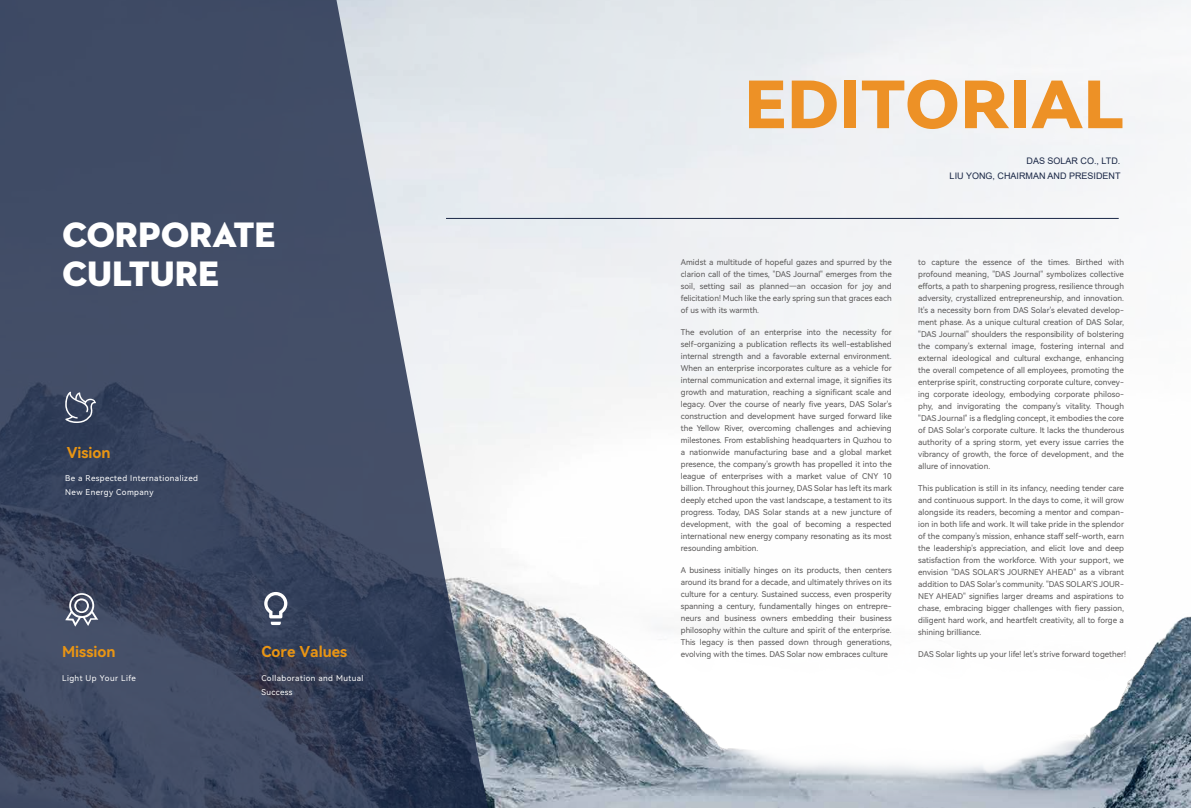
<style>
.page{position:relative;width:1191px;height:808px;background:#fff}
.page>*{position:absolute;margin:0;border:0;box-sizing:border-box;transform-origin:0 0}
.t1{font:65px "Harmony OS Sans SC Black";color:#ed9126;scale:1.07 1}
.t2{font:36px/38.7px "Neutraface 2 Display Titling";color:#fff}
.t3{font:15px "Harmony OS Sans SC Bold";color:#e99513}
.t4{font:9px/15px "Arial";color:#1a2746;text-align:right}
.t5{font:8px/12px "Harmony OS Sans SC";color:#595757;text-align:justify}
.t6{font:8px/14px "Harmony OS Sans SC";letter-spacing:.05em;color:#fff}
</style>
<div class="page">
<img style="left:490px;top:0;width:701px;height:808px">
<svg style="left:0;top:0;width:490px;height:808px;fill:#414c66"></svg>
<hr style="left:446px;top:218px;width:672px;height:1px;background:#1a2746">
<svg style="left:65px;top:593px;width:33px;height:34px"></svg>
<svg style="left:65px;top:392px;width:31px;height:31px"></svg>
<svg style="left:264px;top:592px;width:23px;height:33px"></svg>
<h2 class="t2" style="left:62px;top:215px;width:214px">CORPORATE<br>CULTURE</h2>
<h3 class="t3" style="left:67px;top:442px;width:45px">Vision</h3>
<p class="t6" style="left:65px;top:471px;width:134px">Be a Respected Internationalized<br>New Energy Company</p>
<h3 class="t3" style="left:62px;top:641px;width:55px">Mission</h3>
<p class="t6" style="left:62px;top:670px;width:75px">Light Up Your Life</p>
<h3 class="t3" style="left:261px;top:641px;width:87px">Core Values</h3>
<p class="t6" style="left:261px;top:671px;width:104px">Collaboration and Mutual<br>Success</p>
<h1 class="t1" style="left:744px;top:60px;width:357px">EDITORIAL</h1>
<p class="t4" style="left:949px;top:153px;width:172px">DAS SOLAR CO., LTD.<br>LIU YONG, CHAIRMAN AND PRESIDENT</p>
<p class="t5" style="left:681px;top:256px;width:212px">Amidst a multitude of hopeful gazes and spurred by the clarion call of the times, "DAS Journal" emerges from the soil, setting sail as planned—an occasion for joy and felicitation! Much like the early spring sun that graces each of us with its warmth.</p>
<p class="t5" style="left:681px;top:326px;width:213px">The evolution of an enterprise into the necessity for self-organizing a publication reflects its well-established internal strength and a favorable external environment.<br>When an enterprise incorporates culture as a vehicle for internal communication and external image, it signifies its growth and maturation, reaching a significant scale and legacy. Over the course of nearly five years, DAS Solar's construction and development have surged forward like the Yellow River, overcoming challenges and achieving milestones. From establishing headquarters in Quzhou to a nationwide manufacturing base and a global market presence, the company's growth has propelled it into the league of enterprises with a market value of CNY 10 billion. Throughout this journey, DAS Solar has left its mark deeply etched upon the vast landscape, a testament to its progress. Today, DAS Solar stands at a new juncture of development, with the goal of becoming a respected international new energy company resonating as its most resounding ambition.</p>
<p class="t5" style="left:681px;top:564px;width:212px">A business initially hinges on its products, then centers around its brand for a decade, and ultimately thrives on its culture for a century. Sustained success, even prosperity spanning a century, fundamentally hinges on entrepre&shy;neurs and business owners embedding their business philosophy within the culture and spirit of the enterprise.<br>This legacy is then passed down through generations, evolving with the times. DAS Solar now embraces culture</p>
<p class="t5" style="left:918px;top:256px;width:207px">to capture the essence of the times. Birthed with profound meaning, "DAS Journal" symbolizes collective efforts, a path to sharpening progress, resilience through adversity, crystallized entrepreneurship, and innovation.<br>It's a necessity born from DAS Solar's elevated develop&shy;ment phase. As a unique cultural creation of DAS Solar, "DAS Journal" shoulders the responsibility of bolstering the company's external image, fostering internal and external ideological and cultural exchange, enhancing the overall competence of all employees, promoting the enterprise spirit, constructing corporate culture, convey&shy;ing corporate ideology, embodying corporate philoso&shy;phy, and invigorating the company's vitality. Though "DAS Journal" is a fledgling concept, it embodies the core of DAS Solar's corporate culture. It lacks the thunderous authority of a spring storm, yet every issue carries the vibrancy of growth, the force of development, and the allure of innovation.</p>
<p class="t5" style="left:918px;top:482px;width:207px">This publication is still in its infancy, needing tender care and continuous support. In the days to come, it will grow alongside its readers, becoming a mentor and compan&shy;ion in both life and work. It will take pride in the splendor of the company's mission, enhance staff self-worth, earn the leadership's appreciation, and elicit love and deep satisfaction from the workforce. With your support, we envision "DAS SOLAR'S JOURNEY AHEAD" as a vibrant addition to DAS Solar's community. "DAS SOLAR'S JOUR-NEY AHEAD" signifies larger dreams and aspirations to chase, embracing bigger challenges with fiery passion, diligent hard work, and heartfelt creativity, all to forge a shining brilliance.</p>
<p class="t5" style="left:918px;top:648px;width:209px">DAS Solar lights up your life! let's strive forward together!</p>
</div>
